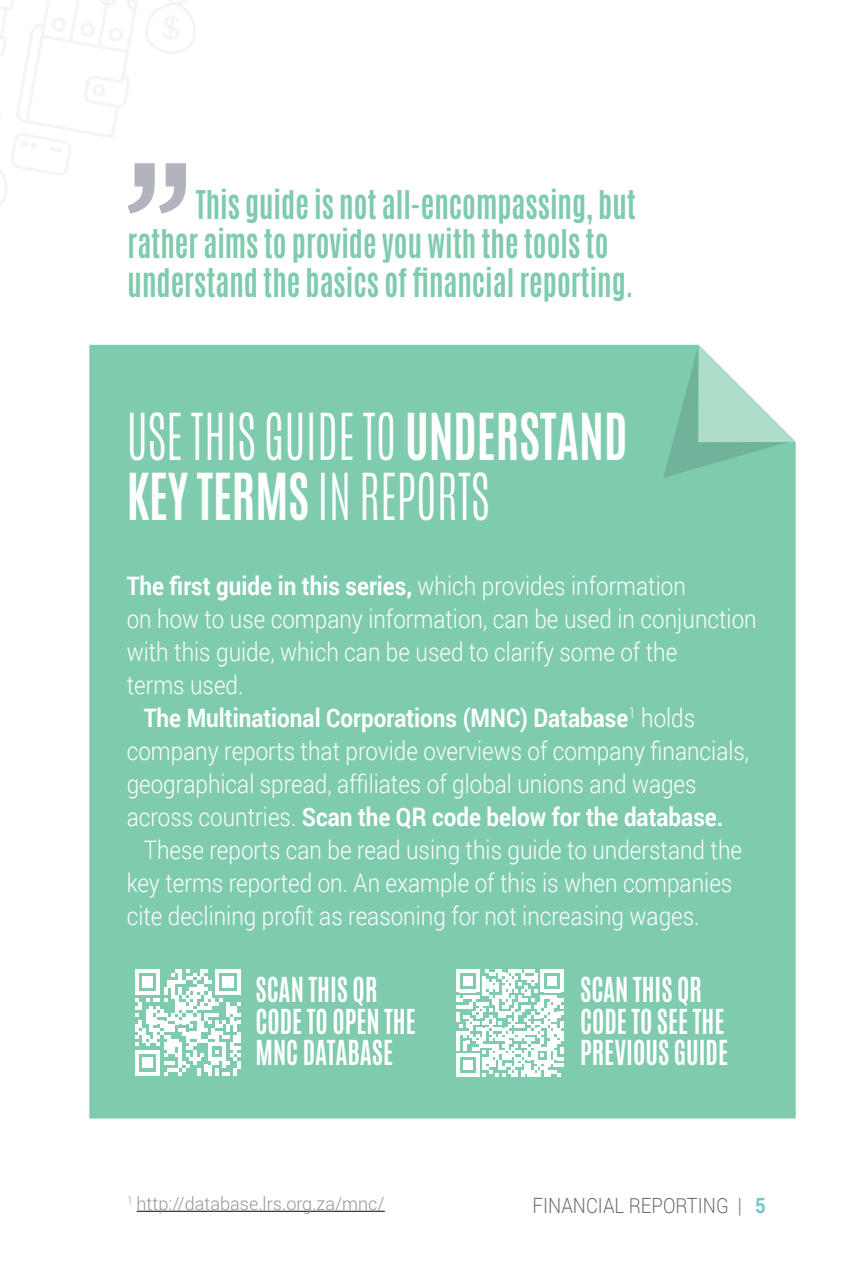
<style>
.page{position:relative;width:851px;height:1276px;background:#fff}
.page>*{position:absolute;margin:0;border:0;box-sizing:border-box;transform-origin:0 0}
.t1{font:300 54px/60px "Antonio";color:#fff;scale:.88 1}
.t2{font:700 33px/39px "Antonio";color:#7fcbae;scale:.88 1}
.t3{font:700 28.8px/31.5px "Antonio";color:#fff;scale:.88 1}
.t4{font:300 25.5px "Roboto";color:#fff;scale:.88 1}
.t5{font:700 25.5px "Roboto";color:#fff;scale:.88 1}
.t6{font:300 21px "Roboto";color:#6d6e71;scale:.88 1}
.t7{font:300 18px "Roboto";color:#939598}
.s1{font-weight:700}
.s2{font-weight:300}
.s3{font-weight:700;color:#6ec9c8}
</style>
<div class="page">
<div style="left:89px;top:345px;width:706px;height:773px;background:#7fcbae"></div>
<svg style="left:663px;top:344px;width:132px;height:134px"></svg>
<hr style="left:137px;top:1210px;width:247px;height:1px;background:#000">
<svg style="left:0;top:0;width:196px;height:214px"></svg>
<svg style="left:135px;top:969px;width:106px;height:106px"></svg>
<svg style="left:456px;top:969px;width:107px;height:107px"></svg>
<p class="t2" style="left:128px;top:186px;width:579px;text-indent:68px">This guide is not all-encompassing, but rather aims to provide you with the tools to understand the basics of financial reporting.</p>
<h1 class="t1" style="left:127px;top:407px;width:570px">USE THIS GUIDE TO <span class="s1">UNDERSTAND<br>KEY TERMS</span> IN REPORTS</h1>
<p class="t5" style="left:127px;top:567px;width:636px">The first guide in this series, <span class="s2">which provides information</span></p>
<p class="t4" style="left:127px;top:601px;width:717px">on how to use company information, can be used in conjunction</p>
<p class="t4" style="left:127px;top:634px;width:627px">with this guide, which can be used to clarify some of the</p>
<p class="t4" style="left:127px;top:667px;width:134px">terms used.</p>
<p class="t5" style="left:144px;top:699px;width:628px">The Multinational Corporations (MNC) Database<sup>1</sup> <span class="s2">holds</span></p>
<p class="t4" style="left:127px;top:733px;width:708px">company reports that provide overviews of company financials,</p>
<p class="t4" style="left:127px;top:766px;width:649px">geographical spread, affiliates of global unions and wages</p>
<p class="t5" style="left:127px;top:798px;width:679px"><span class="s2">across countries.</span> Scan the QR code below for the database.</p>
<p class="t4" style="left:144px;top:832px;width:681px">These reports can be read using this guide to understand the</p>
<p class="t4" style="left:127px;top:865px;width:689px">key terms reported on. An example of this is when companies</p>
<p class="t4" style="left:127px;top:898px;width:652px">cite declining profit as reasoning for not increasing wages.</p>
<p class="t3" style="left:255px;top:974px;width:183px">SCAN THIS QR<br>CODE TO OPEN THE<br>MNC DATABASE</p>
<p class="t3" style="left:580px;top:974px;width:169px">SCAN THIS QR<br>CODE TO SEE THE<br>PREVIOUS GUIDE</p>
<p class="t7" style="left:128px;top:1191px;width:258px"><sup>1</sup> http://database.lrs.org.za/mnc/</p>
<p class="t6" style="left:532px;top:1191px;width:267px">FINANCIAL REPORTING | <span class="s3">5</span></p>
</div>
